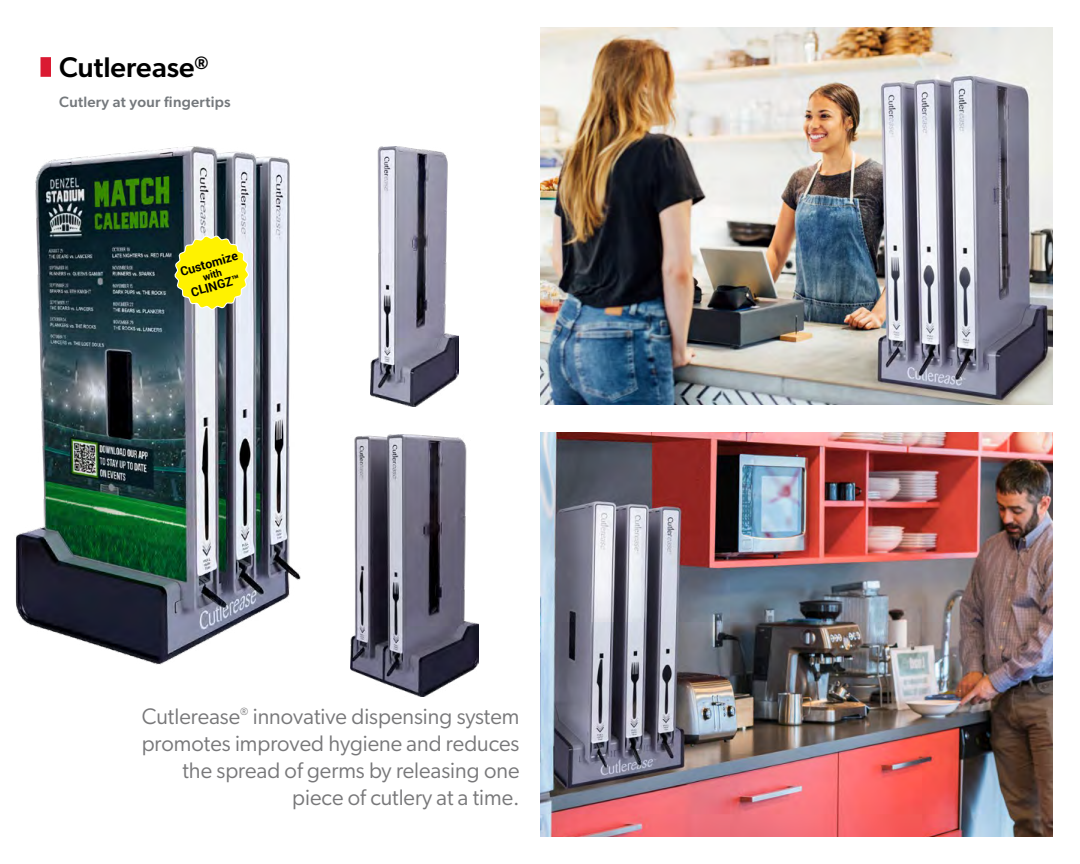
<style>
.page{position:relative;width:1080px;height:864px;background:#fff}
.page>*{position:absolute;margin:0;border:0;box-sizing:border-box;transform-origin:0 0}
.t1{font:500 28.5px "Gibson";color:#000}
.t2{font:22.5px/27px "Gibson";color:#78787a;text-align:right}
.t3{font:500 15px "Gibson";letter-spacing:.02em;color:#74787c}
.t4{font:700 12.45px "Roboto";color:#000}
.t5{font:700 10.05px "Roboto";color:#000}
</style>
<div class="page">
<img style="left:15px;top:146px;width:286px;height:519px">
<img style="left:351px;top:435px;width:128px;height:261px">
<img style="left:370px;top:146px;width:88px;height:260px">
<img style="left:540px;top:27px;width:513px;height:378px">
<img style="left:540px;top:432px;width:513px;height:405px">
<svg style="left:172px;top:224px;width:79px;height:88px;background:#cdca48"></svg>
<div style="left:40px;top:57px;width:11px;height:20px;background:#da1a32"></div>
<p class="t1" style="left:59px;top:50px;width:151px">Cutlerease<sup>®</sup></p>
<p class="t3" style="left:59px;top:93px;width:173px">Cutlery at your fingertips</p>
<p class="t4" style="left:178px;top:263px;width:61px;rotate:-16deg">Customize</p>
<p class="t5" style="left:201px;top:270px;width:21px;rotate:-16deg">with</p>
<p class="t4" style="left:189px;top:284px;width:52px;rotate:-16deg">CLINGZ™</p>
<p class="t2" style="left:142px;top:703px;width:379px">Cutlerease<sup>®</sup> innovative dispensing system promotes improved hygiene and reduces the spread of germs by releasing one piece of cutlery at a time.</p>
</div>
